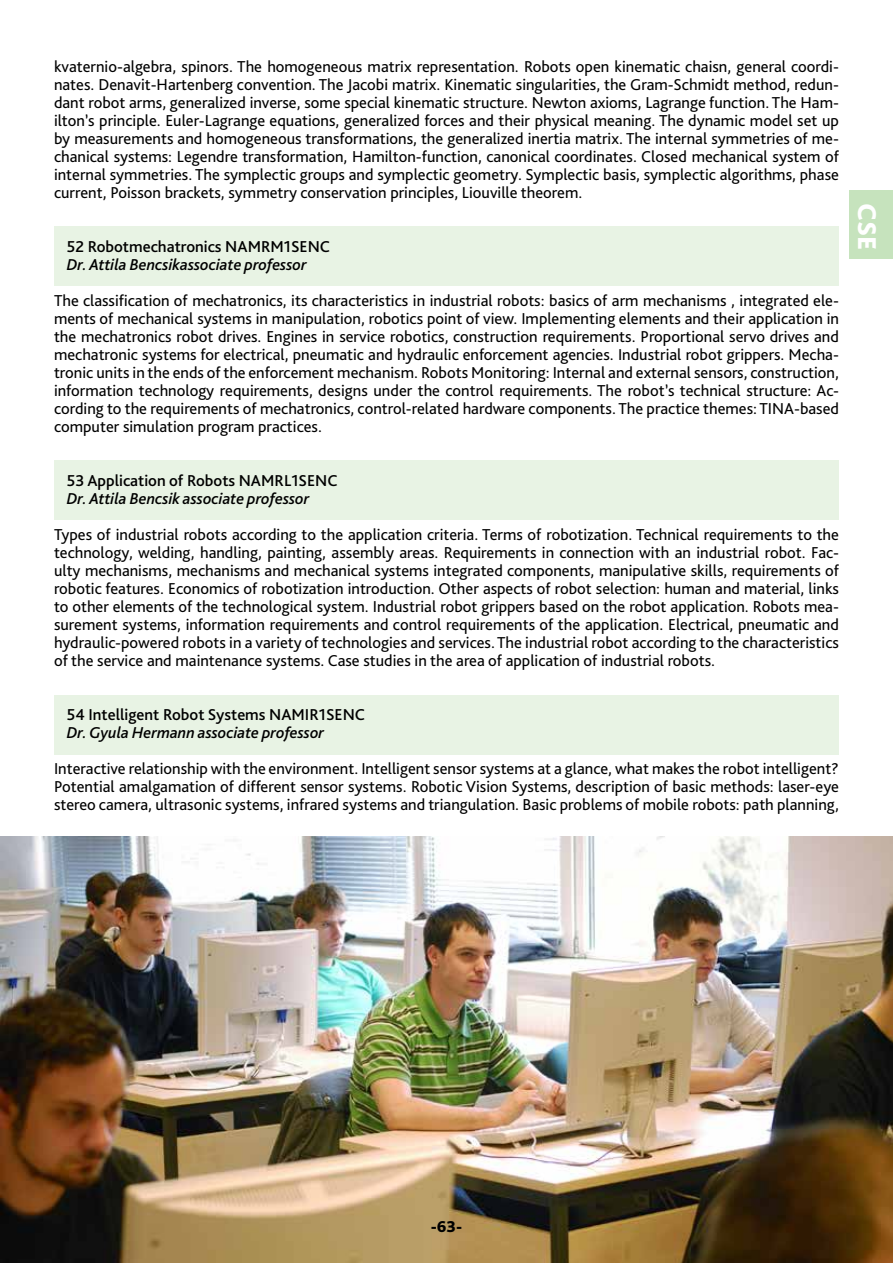
<style>
.page{position:relative;width:893px;height:1263px;background:#fff}
.page>*{position:absolute;margin:0;border:0;box-sizing:border-box;transform-origin:0 0}
.t1{font:800 27px "Bliss Pro";color:#fff}
.t2{font:16.5px/18px "Bliss Pro";color:#000;text-align:justify}
.t3{font:italic 500 16.5px "Bliss Pro";color:#000}
.t4{font:500 16.5px "Bliss Pro";color:#000}
.t5{font:800 16.5px "Bliss Pro";color:#000}
</style>
<div class="page">
<img style="left:0;top:837px;width:893px;height:426px">
<div style="left:54px;top:226px;width:785px;height:59px;background:#e8f3e4"></div>
<div style="left:54px;top:461px;width:785px;height:59px;background:#e8f3e4"></div>
<div style="left:54px;top:695px;width:785px;height:60px;background:#e8f3e4"></div>
<div style="left:850px;top:190px;width:43px;height:68px;background:#c6e3bd"></div>
<p class="t2" style="left:54px;top:57px;width:786px">kvaternio-algebra, spinors. The homogeneous matrix representation. Robots open kinematic chaisn, general coordi&shy;nates. Denavit-Hartenberg convention. The Jacobi matrix. Kinematic singularities, the Gram-Schmidt method, redun&shy;dant robot arms, generalized inverse, some special kinematic structure. Newton axioms, Lagrange function. The Ham&shy;ilton’s principle. Euler-Lagrange equations, generalized forces and their physical meaning. The dynamic model set up by measurements and homogeneous transformations, the generalized inertia matrix. The internal symmetries of me&shy;chanical systems: Legendre transformation, Hamilton-function, canonical coordinates. Closed mechanical system of internal symmetries. The symplectic groups and symplectic geometry. Symplectic basis, symplectic algorithms, phase current, Poisson brackets, symmetry conservation principles, Liouville theorem.</p>
<p class="t4" style="left:67px;top:236px;width:265px">52 Robotmechatronics NAMRM1SENC</p>
<p class="t3" style="left:67px;top:254px;width:241px">Dr. Attila Bencsikassociate professor</p>
<p class="t2" style="left:54px;top:291px;width:786px">The classification of mechatronics, its characteristics in industrial robots: basics of arm mechanisms , integrated ele&shy;ments of mechanical systems in manipulation, robotics point of view. Implementing elements and their application in the mechatronics robot drives. Engines in service robotics, construction requirements. Proportional servo drives and mechatronic systems for electrical, pneumatic and hydraulic enforcement agencies. Industrial robot grippers. Mecha&shy;tronic units in the ends of the enforcement mechanism. Robots Monitoring: Internal and external sensors, construction, information technology requirements, designs under the control requirements. The robot’s technical structure: Ac&shy;cording to the requirements of mechatronics, control-related hardware components. The practice themes: TINA-based computer simulation program practices.</p>
<p class="t4" style="left:67px;top:470px;width:272px">53 Application of Robots NAMRL1SENC</p>
<p class="t3" style="left:67px;top:488px;width:244px">Dr. Attila Bencsik associate professor</p>
<p class="t2" style="left:54px;top:525px;width:786px">Types of industrial robots according to the application criteria. Terms of robotization. Technical requirements to the technology, welding, handling, painting, assembly areas. Requirements in connection with an industrial robot. Fac&shy;ulty mechanisms, mechanisms and mechanical systems integrated components, manipulative skills, requirements of robotic features. Economics of robotization introduction. Other aspects of robot selection: human and material, links to other elements of the technological system. Industrial robot grippers based on the robot application. Robots mea&shy;surement systems, information requirements and control requirements of the application. Electrical, pneumatic and hydraulic-powered robots in a variety of technologies and services. The industrial robot according to the characteristics of the service and maintenance systems. Case studies in the area of application of industrial robots.</p>
<p class="t4" style="left:67px;top:704px;width:300px">54 Intelligent Robot Systems NAMIR1SENC</p>
<p class="t3" style="left:67px;top:722px;width:259px">Dr. Gyula Hermann associate professor</p>
<p class="t2" style="left:54px;top:759px;width:786px">Interactive relationship with the environment. Intelligent sensor systems at a glance, what makes the robot intelligent?<br>Potential amalgamation of different sensor systems. Robotic Vision Systems, description of basic methods: laser-eye stereo camera, ultrasonic systems, infrared systems and triangulation. Basic problems of mobile robots: path planning,</p>
<h1 class="t1" style="left:884px;top:203px;width:49px;rotate:90deg">CSE</h1>
<p class="t5" style="left:431px;top:1216px;width:33px">-63-</p>
</div>
